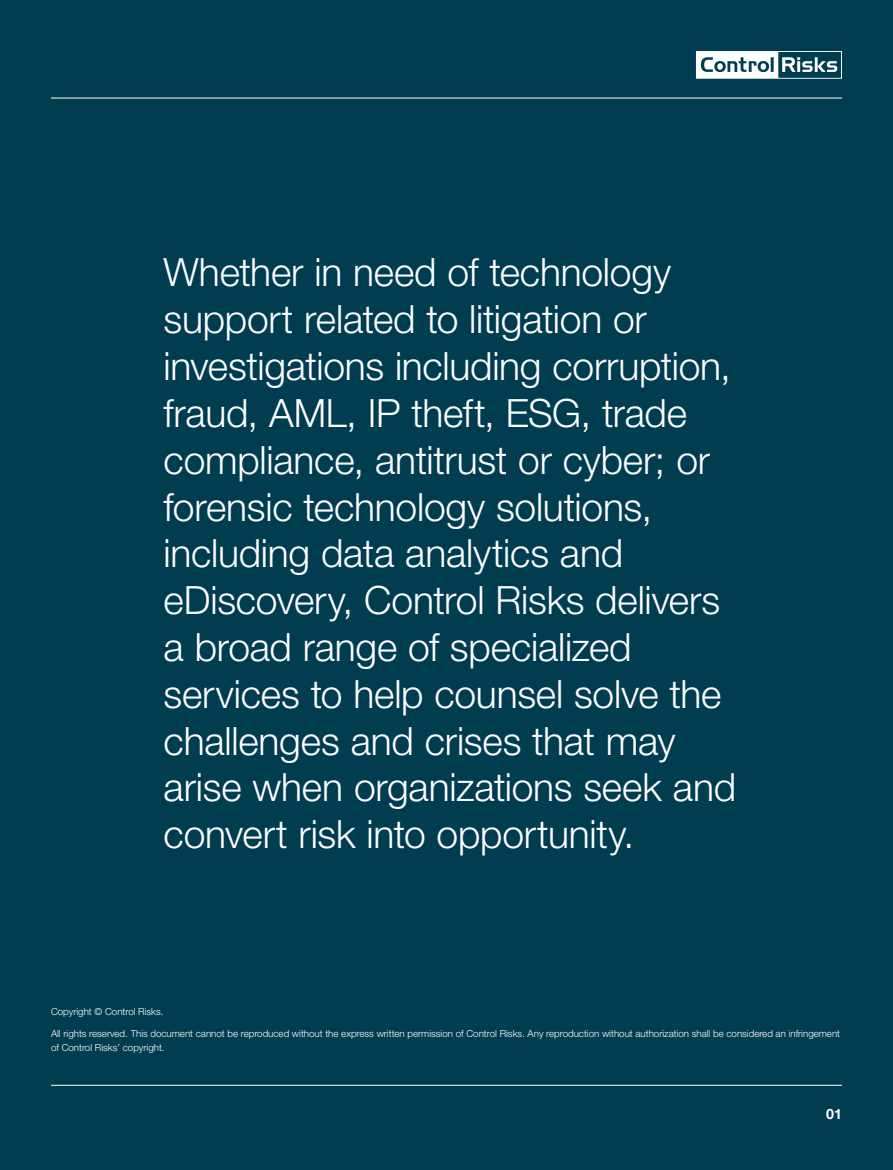
<style>
.page{position:relative;width:893px;height:1170px;background:#fff}
.page>*{position:absolute;margin:0;border:0;box-sizing:border-box;transform-origin:0 0}
.t1{font:300 39px/46.8px "Helvetica Neue LT Std";letter-spacing:-.005em;color:#fff}
.t2{font:700 14.25px "Helvetica Neue LT Std";color:#fff}
.t3{font:300 9.75px/13.5px "Helvetica Neue LT Std";color:#fff}
</style>
<div class="page">
<div style="left:0;top:0;width:893px;height:1169px;background:#003d50"></div>
<hr style="left:51px;top:98px;width:791px;height:1px;background:#fff">
<svg style="left:696px;top:51px;width:146px;height:28px"></svg>
<hr style="left:51px;top:1084px;width:791px;height:1px;background:#fff">
<p class="t1" style="left:164px;top:248px;width:574px">Whether in need of technology support related to litigation or investigations including corruption, fraud, AML, IP theft, ESG, trade compliance, antitrust or cyber; or forensic technology solutions, including data analytics and eDiscovery, Control Risks delivers a broad range of specialized services to help counsel solve the challenges and crises that may arise when organizations seek and convert risk into opportunity.</p>
<p class="t3" style="left:51px;top:1004px;width:114px">Copyright © Control Risks.</p>
<p class="t3" style="left:51px;top:1026px;width:791px">All rights reserved. This document cannot be reproduced without the express written permission of Control Risks. Any reproduction without authorization shall be considered an infringement of Control Risks’ copyright.</p>
<p class="t2" style="left:826px;top:1104px;width:17px">01</p>
</div>
